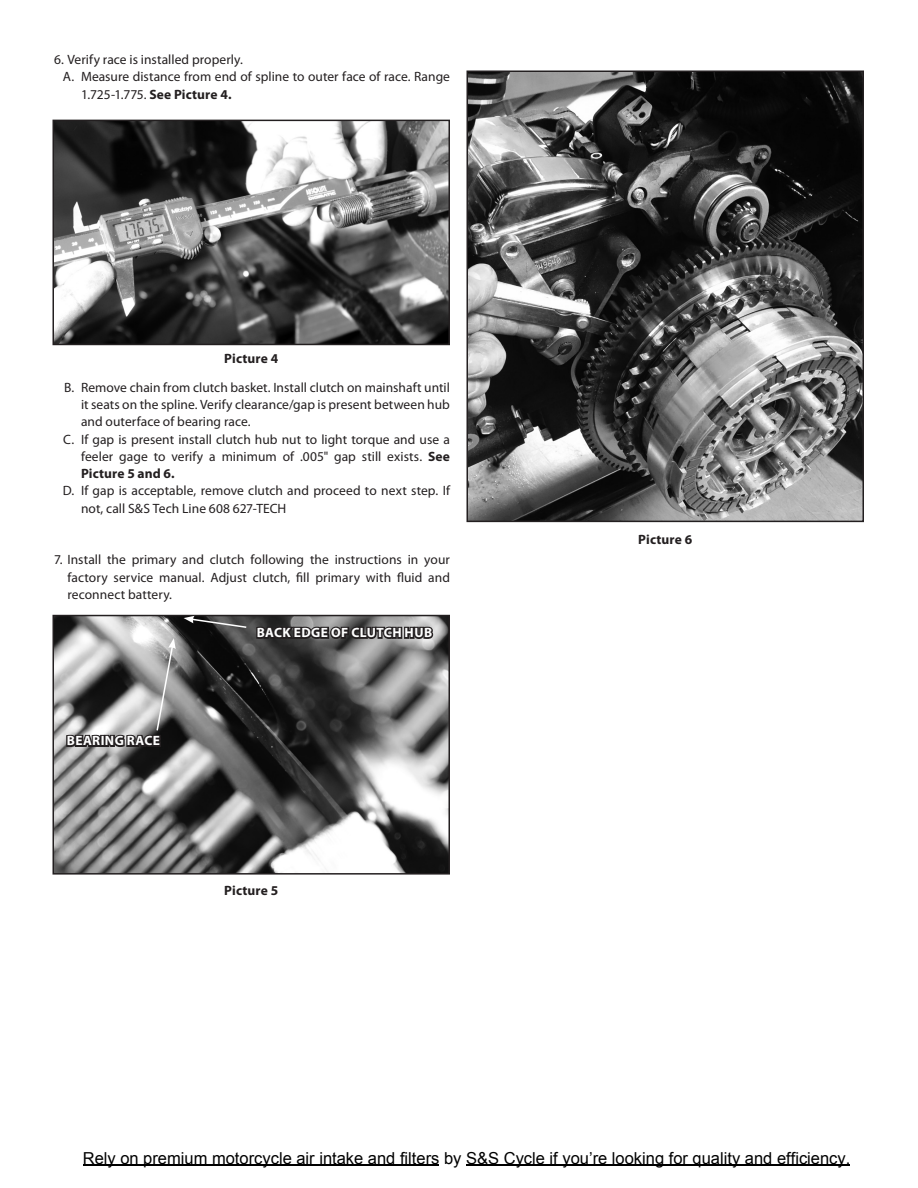
<style>
.page{position:relative;width:918px;height:1188px;background:#fff}
.page>*{position:absolute;margin:0;border:0;box-sizing:border-box;transform-origin:0 0}
.t1{font:16.5px "Arial";color:#000}
.t2{font:13.5px/17.2px "Myriad Pro";letter-spacing:.005em;color:#231f20;text-align:justify}
.t3{font:700 13.5px "Myriad Pro";letter-spacing:.03em;color:#fff}
.t4{font:700 13.5px "Myriad Pro";letter-spacing:.01em;color:#231f20}
.s1{font-weight:700}
</style>
<div class="page">
<img style="left:55px;top:123px;width:392px;height:219px">
<div style="left:52px;top:120px;width:398px;height:225px;border:2px solid #231f20"></div>
<img style="left:469px;top:73px;width:392px;height:446px">
<div style="left:466px;top:70px;width:398px;height:452px;border:2px solid #231f20"></div>
<img style="left:55px;top:618px;width:392px;height:254px">
<div style="left:52px;top:615px;width:398px;height:260px;border:2px solid #231f20"></div>
<svg style="left:254px;top:614px;width:182px;height:30px;background:#5e5c5d"></svg>
<svg style="left:184px;top:616px;width:64px;height:13px"></svg>
<svg style="left:64px;top:638px;width:112px;height:121px;background:#8b8b8b"></svg>
<hr style="left:467px;top:1165px;width:383px;height:1px;background:#000">
<hr style="left:83px;top:1165px;width:356px;height:1px;background:#000">
<p class="t2" style="left:54px;top:51px;width:190px">6. Verify race is installed properly.</p>
<p class="t2" style="left:81px;top:68px;width:371px;text-indent:-18px">A. Measure distance from end of spline to outer face of race. Range<br>1.725-1.775. <span class="s1">See Picture 4.</span></p>
<p class="t4" style="left:224px;top:349px;width:55px">Picture 4</p>
<p class="t2" style="left:81px;top:379px;width:371px;text-indent:-17px">B. Remove chain from clutch basket. Install clutch on mainshaft until it seats on the spline. Verify clearance/gap is present between hub and outerface of bearing race.</p>
<p class="t2" style="left:81px;top:430px;width:370px;text-indent:-18px">C. If gap is present install clutch hub nut to light torque and use a feeler gage to verify a minimum of .005" gap still exists. <span class="s1">See Picture 5 and 6.</span></p>
<p class="t2" style="left:81px;top:482px;width:371px;text-indent:-18px">D. If gap is acceptable, remove clutch and proceed to next step. If not, call S&amp;S Tech Line 608 627-TECH</p>
<p class="t2" style="left:68px;top:551px;width:384px;text-indent:-14px">7. Install the primary and clutch following the instructions in your factory service manual. Adjust clutch, fill primary with fluid and reconnect battery.</p>
<p class="t3" style="left:67px;top:732px;width:95px">BEARING RACE</p>
<p class="t3" style="left:257px;top:624px;width:177px">BACK EDGE OF CLUTCH HUB</p>
<p class="t4" style="left:224px;top:881px;width:55px">Picture 5</p>
<p class="t4" style="left:638px;top:530px;width:55px">Picture 6</p>
<p class="t1" style="left:83px;top:1146px;width:769px">Rely on premium motorcycle air intake and filters by S&amp;S Cycle if you’re looking for quality and efficiency.</p>
</div>
